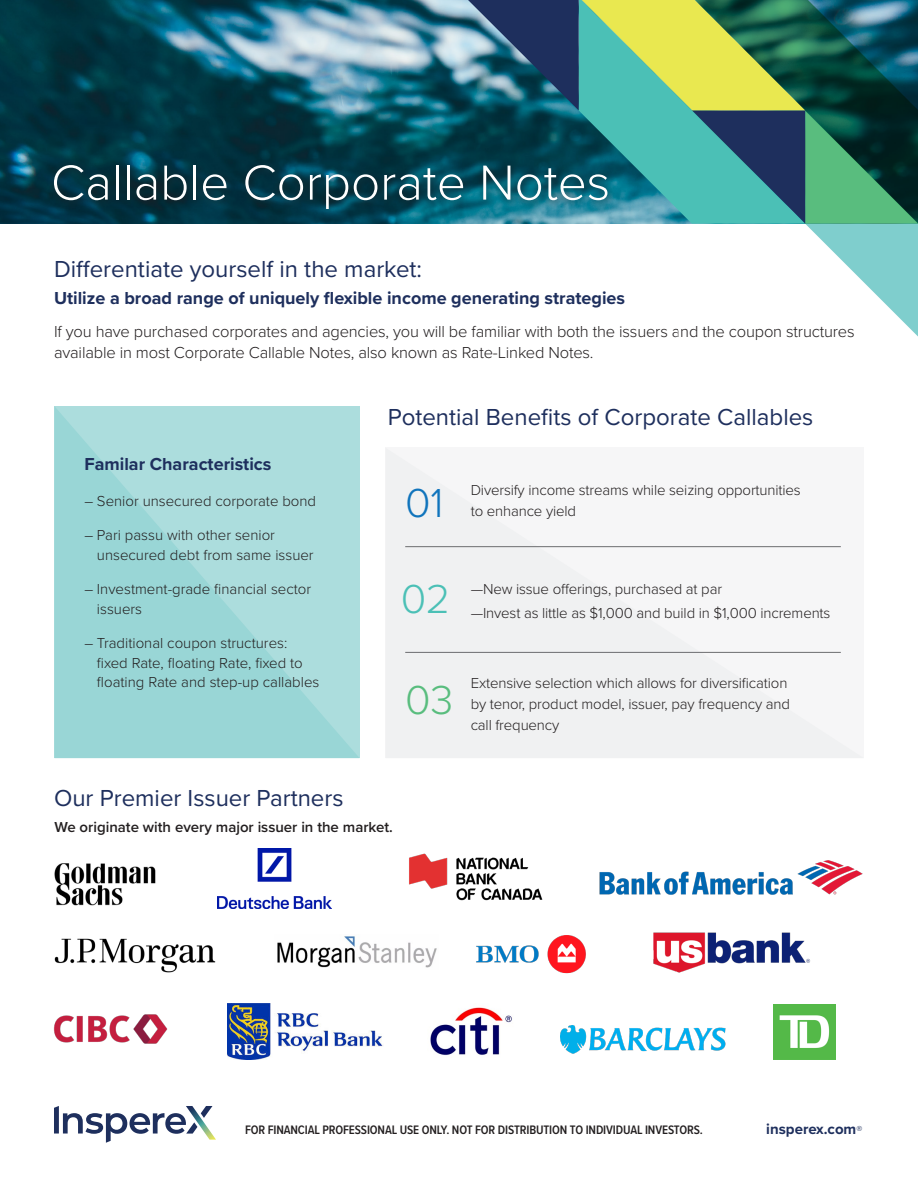
<style>
.page{position:relative;width:918px;height:1188px;background:#fff}
.page>*{position:absolute;margin:0;border:0;box-sizing:border-box;transform-origin:0 0}
.t1{font:300 51px "Proxima Nova";color:#fff}
.BODY_PN_Lt_11_13_5{font:300 42px "Proxima Nova";color:#1074bc}
.BODY_PN_Lt_11_13_5-2{font:300 42px "Proxima Nova";color:#4bc0b6}
.BODY_PN_Lt_11_13_5-3{font:300 42px "Proxima Nova";color:#59bd7e}
.BODY_PN_Lt_11_13_5-4{font:24px "Proxima Nova";color:#1e2f5d}
.BODY_PN_Lt_11_13_5-5{font:700 18px "Proxima Nova";color:#1e2f5d}
.BODY_PN_Lt_11_13_5-6{font:300 16.5px/20.2px "Proxima Nova";letter-spacing:-.01em;color:#231f20}
.BODY_PN_Lt_11_13_5-7{font:300 15px/19.5px "Proxima Nova";letter-spacing:-.01em;color:#231f20}
.t2{font:600 15px "Proxima Nova";color:#231f20}
.t3{font:700 15px "Proxima Nova";color:#1e2f5d}
.BODY_PN_Lt_11_13_5-8{font:600 12.75px "Proxima Nova Cond";letter-spacing:-.01em;color:#231f20}
.s1{font-weight:300;font-size:12px}
</style>
<div class="page">
<div style="left:386px;top:448px;width:478px;height:310px;background:#f0f1f2"></div>
<svg style="left:54px;top:406px;width:306px;height:352px;background:#a2d9d9"></svg>
<img style="left:0;top:0;width:468px;height:224px">
<svg style="left:54px;top:1106px;width:162px;height:37px"></svg>
<div style="left:47px;top:158px;width:569px;height:59px;background:#231f20;opacity:.75"></div>
<div style="left:679px;top:448px;width:185px;height:242px;background:#f6f6f7"></div>
<svg style="left:468px;top:0;width:450px;height:337px"></svg>
<hr style="left:405px;top:546px;width:436px;height:1px;background:#6c6d70">
<hr style="left:405px;top:652px;width:436px;height:1px;background:#6c6d70">
<img style="left:54px;top:863px;width:102px;height:43px">
<img style="left:54px;top:938px;width:162px;height:35px">
<img style="left:277px;top:936px;width:160px;height:32px">
<img style="left:561px;top:1026px;width:164px;height:28px">
<img style="left:653px;top:932px;width:157px;height:41px">
<img style="left:430px;top:1007px;width:82px;height:49px">
<img style="left:600px;top:861px;width:263px;height:33px">
<img style="left:476px;top:935px;width:110px;height:39px">
<img style="left:53px;top:1014px;width:115px;height:30px">
<img style="left:228px;top:1003px;width:155px;height:57px">
<img style="left:409px;top:853px;width:134px;height:48px">
<img style="left:218px;top:848px;width:114px;height:61px">
<img style="left:774px;top:1005px;width:61px;height:55px">
<p class="t1" style="left:51px;top:145px;width:561px">Callable Corporate Notes</p>
<p class="BODY_PN_Lt_11_13_5-4" style="left:54px;top:251px;width:370px">Differentiate yourself in the market:</p>
<p class="BODY_PN_Lt_11_13_5-5" style="left:54px;top:284px;width:573px">Utilize a broad range of uniquely flexible income generating strategies</p>
<p class="BODY_PN_Lt_11_13_5-6" style="left:54px;top:321px;width:802px">If you have purchased corporates and agencies, you will be familiar with both the issuers and the coupon structures available in most Corporate Callable Notes, also known as Rate-Linked Notes.</p>
<p class="BODY_PN_Lt_11_13_5-5" style="left:84px;top:450px;width:189px">Familar Characteristics</p>
<p class="BODY_PN_Lt_11_13_5-7" style="left:84px;top:490px;width:233px">– Senior unsecured corporate bond</p>
<p class="BODY_PN_Lt_11_13_5-7" style="left:97px;top:525px;width:218px;text-indent:-12px">– Pari passu with other senior unsecured debt from same issuer</p>
<p class="BODY_PN_Lt_11_13_5-7" style="left:97px;top:579px;width:216px;text-indent:-12px">– Investment-grade financial sector issuers</p>
<p class="BODY_PN_Lt_11_13_5-7" style="left:97px;top:633px;width:224px;text-indent:-12px">– Traditional coupon structures: fixed Rate, floating Rate, fixed to floating Rate and step-up callables</p>
<p class="BODY_PN_Lt_11_13_5-4" style="left:54px;top:780px;width:291px">Our Premier Issuer Partners</p>
<p class="BODY_PN_Lt_11_13_5-4" style="left:388px;top:399px;width:427px">Potential Benefits of Corporate Callables</p>
<p class="BODY_PN_Lt_11_13_5" style="left:405px;top:471px;width:40px">01</p>
<p class="BODY_PN_Lt_11_13_5-7" style="left:471px;top:479px;width:332px;line-height:21px">Diversify income streams while seizing opportunities to enhance yield</p>
<p class="BODY_PN_Lt_11_13_5-2" style="left:401px;top:567px;width:51px">02</p>
<p class="BODY_PN_Lt_11_13_5-7" style="left:471px;top:578px;width:253px">—New issue offerings, purchased at par</p>
<p class="BODY_PN_Lt_11_13_5-7" style="left:471px;top:602px;width:361px">—Invest as little as $1,000 and build in $1,000 increments</p>
<p class="BODY_PN_Lt_11_13_5-3" style="left:405px;top:669px;width:49px">03</p>
<p class="BODY_PN_Lt_11_13_5-7" style="left:471px;top:672px;width:321px;line-height:21px">Extensive selection which allows for diversification by tenor, product model, issuer, pay frequency and call frequency</p>
<p class="t2" style="left:54px;top:816px;width:340px">We originate with every major issuer in the market.</p>
<p class="BODY_PN_Lt_11_13_5-8" style="left:245px;top:1120px;width:459px">FOR FINANCIAL PROFESSIONAL USE ONLY. NOT FOR DISTRIBUTION TO INDIVIDUAL INVESTORS.</p>
<p class="t3" style="left:766px;top:1118px;width:98px">insperex.com<span class="s1">®</span></p>
</div>
